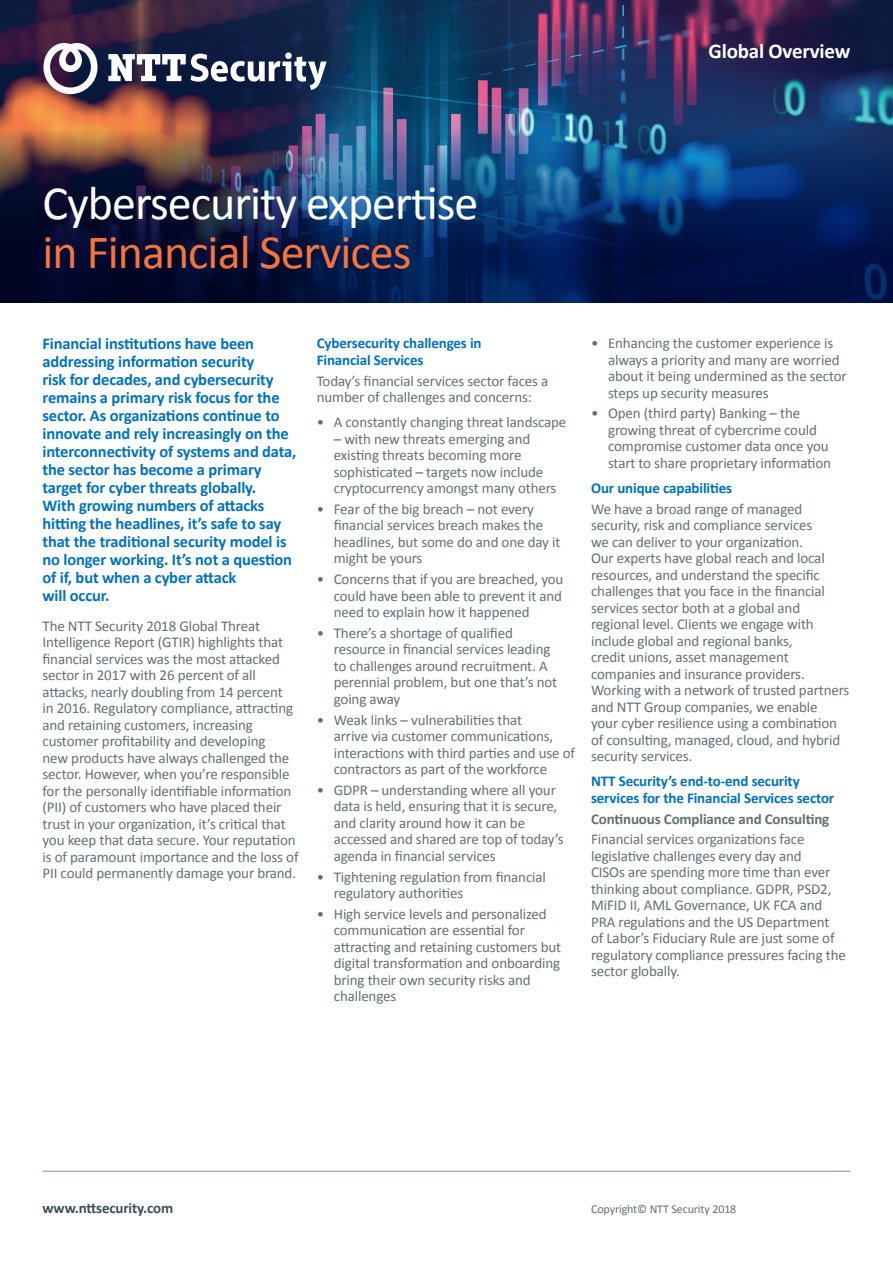
<style>
.page{position:relative;width:893px;height:1263px;background:#fff}
.page>*{position:absolute;margin:0;border:0;box-sizing:border-box;transform-origin:0 0}
.t1{font:48px "Calibri";letter-spacing:-.02em;color:#fff}
.t2{font:48px "Calibri";letter-spacing:-.02em;color:#f3753d}
.t3{font:700 21px "Calibri";letter-spacing:-.01em;color:#fff}
.t4{font:700 16.5px/18px "Calibri";letter-spacing:-.01em;color:#0072bc}
.t5{font:15px/16.5px "Calibri";letter-spacing:-.01em;color:#636f75}
.t6{font:700 15px/16.5px "Calibri";letter-spacing:-.01em;color:#0072bc}
.t7{font:700 15px "Calibri";letter-spacing:-.01em;color:#636f75}
.t8{font:700 15px "Calibri";letter-spacing:-.01em;color:#3c4f56}
.t9{font:12px "Calibri";letter-spacing:-.01em;color:#636f75}
</style>
<div class="page">
<img style="left:0;top:0;width:893px;height:63px">
<img style="left:0;top:63px;width:893px;height:240px">
<hr style="left:43px;top:1171px;width:807px;height:1px;background:#828f9a">
<svg style="left:43px;top:43px;width:55px;height:51px"></svg>
<svg style="left:108px;top:54px;width:219px;height:36px"></svg>
<h2 class="t3" style="left:709px;top:36px;width:143px">Global Overview</h2>
<h1 class="t1" style="left:43px;top:173px;width:437px">Cybersecurity expertise</h1>
<h1 class="t2" style="left:43px;top:223px;width:371px">in Financial Services</h1>
<p class="t4" style="left:43px;top:335px;width:255px">Financial institutions have been addressing information security<br>risk for decades, and cybersecurity remains a primary risk focus for the sector. As organizations continue to innovate and rely increasingly on the interconnectivity of systems and data, the sector has become a primary target for cyber threats globally.<br>With growing numbers of attacks hitting the headlines, it’s safe to say that the traditional security model is no longer working. It’s not a question of if, but when a cyber attack<br>will occur.</p>
<p class="t5" style="left:43px;top:617px;width:258px">The NTT Security 2018 Global Threat Intelligence Report (GTIR) highlights that financial services was the most attacked sector in 2017 with 26 percent of all attacks, nearly doubling from 14 percent<br>in 2016. Regulatory compliance, attracting and retaining customers, increasing customer profitability and developing<br>new products have always challenged the sector. However, when you’re responsible for the personally identifiable information (PII) of customers who have placed their trust in your organization, it’s critical that you keep that data secure. Your reputation is of paramount importance and the loss of PII could permanently damage your brand.</p>
<p class="t6" style="left:317px;top:335px;width:166px">Cybersecurity challenges in<br>Financial Services</p>
<p class="t5" style="left:317px;top:372px;width:233px">Today’s financial services sector faces a number of challenges and concerns:</p>
<p class="t5" style="left:317px;top:413px;width:251px">• A constantly changing threat landscape</p>
<p class="t5" style="left:334px;top:430px;width:224px">– with new threats emerging and existing threats becoming more sophisticated – targets now include cryptocurrency amongst many others</p>
<p class="t5" style="left:334px;top:500px;width:228px;text-indent:-17px">• Fear of the big breach – not every financial services breach makes the headlines, but some do and one day it might be yours</p>
<p class="t5" style="left:334px;top:570px;width:231px;text-align:justify;text-indent:-17px">• Concerns that if you are breached, you could have been able to prevent it and need to explain how it happened</p>
<p class="t5" style="left:334px;top:624px;width:225px;text-indent:-17px">• There’s a shortage of qualified resource in financial services leading to challenges around recruitment. A perennial problem, but one that’s not going away</p>
<p class="t5" style="left:334px;top:711px;width:243px;text-indent:-17px">• Weak links – vulnerabilities that<br>arrive via customer communications, interactions with third parties and use of contractors as part of the workforce</p>
<p class="t5" style="left:334px;top:781px;width:231px;text-indent:-17px">• GDPR – understanding where all your data is held, ensuring that it is secure, and clarity around how it can be accessed and shared are top of today’s agenda in financial services</p>
<p class="t5" style="left:334px;top:868px;width:214px;text-indent:-17px">• Tightening regulation from financial regulatory authorities</p>
<p class="t5" style="left:334px;top:905px;width:229px;text-indent:-17px">• High service levels and personalized communication are essential for attracting and retaining customers but digital transformation and onboarding bring their own security risks and challenges</p>
<p class="t5" style="left:608px;top:334px;width:240px;text-indent:-17px">• Enhancing the customer experience is always a priority and many are worried about it being undermined as the sector steps up security measures</p>
<p class="t5" style="left:608px;top:404px;width:224px;text-indent:-17px">• Open (third party) Banking – the growing threat of cybercrime could compromise customer data once you start to share proprietary information</p>
<p class="t6" style="left:591px;top:479px;width:143px">Our unique capabilities</p>
<p class="t5" style="left:591px;top:500px;width:260px">We have a broad range of managed security, risk and compliance services<br>we can deliver to your organization.<br>Our experts have global reach and local resources, and understand the specific challenges that you face in the financial services sector both at a global and regional level. Clients we engage with include global and regional banks,<br>credit unions, asset management companies and insurance providers.<br>Working with a network of trusted partners and NTT Group companies, we enable<br>your cyber resilience using a combination of consulting, managed, cloud, and hybrid security services.</p>
<p class="t6" style="left:591px;top:773px;width:245px">NTT Security’s end-to-end security services for the Financial Services sector</p>
<p class="t7" style="left:591px;top:808px;width:240px">Continuous Compliance and Consulting</p>
<p class="t5" style="left:591px;top:830px;width:256px">Financial services organizations face legislative challenges every day and<br>CISOs are spending more time than ever thinking about compliance. GDPR, PSD2, MiFID II, AML Governance, UK FCA and PRA regulations and the US Department<br>of Labor’s Fiduciary Rule are just some of regulatory compliance pressures facing the sector globally.</p>
<p class="t8" style="left:43px;top:1197px;width:132px">www.nttsecurity.com</p>
<p class="t9" style="left:591px;top:1201px;width:147px">Copyright© NTT Security 2018</p>
</div>
